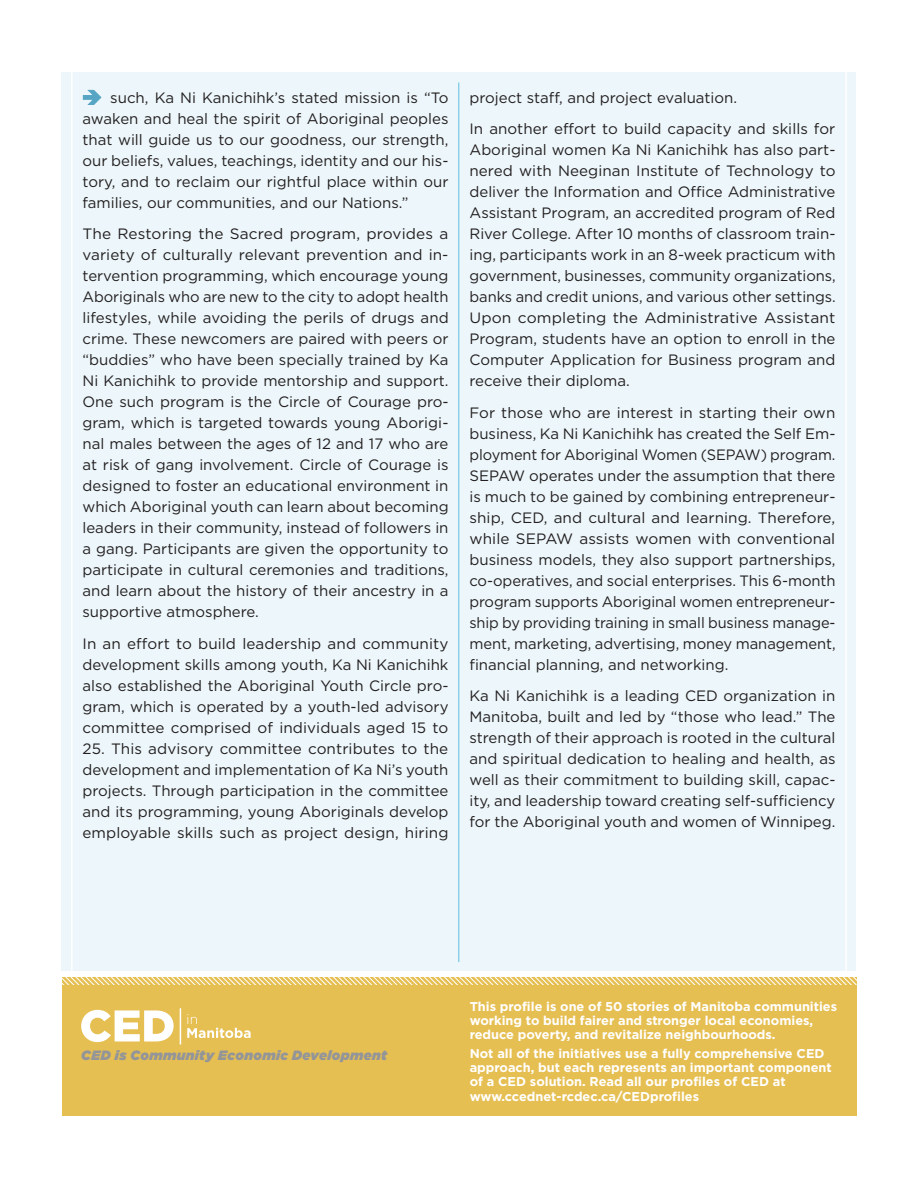
<style>
.page{position:relative;width:918px;height:1188px;background:#fff}
.page>*{position:absolute;margin:0;border:0;box-sizing:border-box;transform-origin:0 0}
.t1{font:15px/21px "Gotham HTF";color:#231f20;text-align:justify}
.t2{font:italic 900 13.5px "Gotham HTF";letter-spacing:.025em;color:#939598}
.t3{font:700 12.75px/14.2px "Gotham HTF";color:#fff}
</style>
<div class="page">
<div style="left:62px;top:72px;width:794px;height:898px;background:#edf7fb"></div>
<hr style="left:458px;top:82px;width:1px;height:880px;background:#62bde0">
<hr style="left:845px;top:30px;width:2px;height:1086px;background:#fff">
<hr style="left:71px;top:30px;width:2px;height:1084px;background:#fff">
<svg style="left:83px;top:90px;width:19px;height:15px"></svg>
<div style="left:62px;top:977px;width:795px;height:139px;background:#e6bf53"></div>
<svg style="left:62px;top:977px;width:795px;height:8px"></svg>
<svg style="left:81px;top:1010px;width:93px;height:32px"></svg>
<hr style="left:180px;top:1008px;width:1px;height:37px;background:#fff">
<svg style="left:187px;top:1014px;width:64px;height:24px"></svg>
<p class="t1" style="left:82px;top:87px;width:368px;text-indent:28px">such, Ka Ni Kanichihk’s stated mission is “To awaken and heal the spirit of Aboriginal peoples that will guide us to our goodness, our strength, our beliefs, values, teachings, identity and our his&shy;tory, and to reclaim our rightful place within our families, our communities, and our Nations.”</p>
<p class="t1" style="left:82px;top:223px;width:368px">The Restoring the Sacred program, provides a variety of culturally relevant prevention and in&shy;tervention programming, which encourage young Aboriginals who are new to the city to adopt health lifestyles, while avoiding the perils of drugs and crime. These newcomers are paired with peers or “buddies” who have been specially trained by Ka Ni Kanichihk to provide mentorship and support.<br>One such program is the Circle of Courage pro&shy;gram, which is targeted towards young Aborigi&shy;nal males between the ages of 12 and 17 who are at risk of gang involvement. Circle of Courage is designed to foster an educational environment in which Aboriginal youth can learn about becoming leaders in their community, instead of followers in a gang. Participants are given the opportunity to participate in cultural ceremonies and traditions, and learn about the history of their ancestry in a supportive atmosphere.</p>
<p class="t1" style="left:82px;top:633px;width:368px">In an effort to build leadership and community development skills among youth, Ka Ni Kanichihk also established the Aboriginal Youth Circle pro&shy;gram, which is operated by a youth-led advisory committee comprised of individuals aged 15 to</p>
<p class="t1" style="left:82px;top:738px;width:368px">25. This advisory committee contributes to the development and implementation of Ka Ni’s youth projects. Through participation in the committee and its programming, young Aboriginals develop employable skills such as project design, hiring</p>
<p class="t1" style="left:470px;top:81px;width:367px;line-height:31.5px">project staff, and project evaluation.<br>In another effort to build capacity and skills for</p>
<p class="t1" style="left:470px;top:139px;width:368px">Aboriginal women Ka Ni Kanichihk has also part&shy;nered with Neeginan Institute of Technology to deliver the Information and Office Administrative Assistant Program, an accredited program of Red River College. After 10 months of classroom train&shy;ing, participants work in an 8-week practicum with government, businesses, community organizations, banks and credit unions, and various other settings.<br>Upon completing the Administrative Assistant Program, students have an option to enroll in the Computer Application for Business program and receive their diploma.</p>
<p class="t1" style="left:470px;top:402px;width:368px">For those who are interest in starting their own business, Ka Ni Kanichihk has created the Self Em&shy;ployment for Aboriginal Women (SEPAW) program.<br>SEPAW operates under the assumption that there is much to be gained by combining entrepreneur&shy;ship, CED, and cultural and learning. Therefore, while SEPAW assists women with conventional business models, they also support partnerships, co-operatives, and social enterprises. This 6-month program supports Aboriginal women entrepreneur&shy;ship by providing training in small business manage&shy;ment, marketing, advertising, money management, financial planning, and networking.</p>
<p class="t1" style="left:470px;top:685px;width:368px">Ka Ni Kanichihk is a leading CED organization in Manitoba, built and led by “those who lead.” The strength of their approach is rooted in the cultural and spiritual dedication to healing and health, as well as their commitment to building skill, capac&shy;ity, and leadership toward creating self-sufficiency for the Aboriginal youth and women of Winnipeg.</p>
<p class="t2" style="left:81px;top:1047px;width:308px">CED is Community Economic Development</p>
<p class="t3" style="left:470px;top:999px;width:369px">This profile is one of 50 stories of Manitoba communities working to build fairer and stronger local economies, reduce poverty, and revitalize neighbourhoods.</p>
<p class="t3" style="left:470px;top:1046px;width:364px">Not all of the initiatives use a fully comprehensive CED approach, but each represents an important component of a CED solution. Read all our profiles of CED at www.ccednet-rcdec.ca/CEDprofiles</p>
</div>
